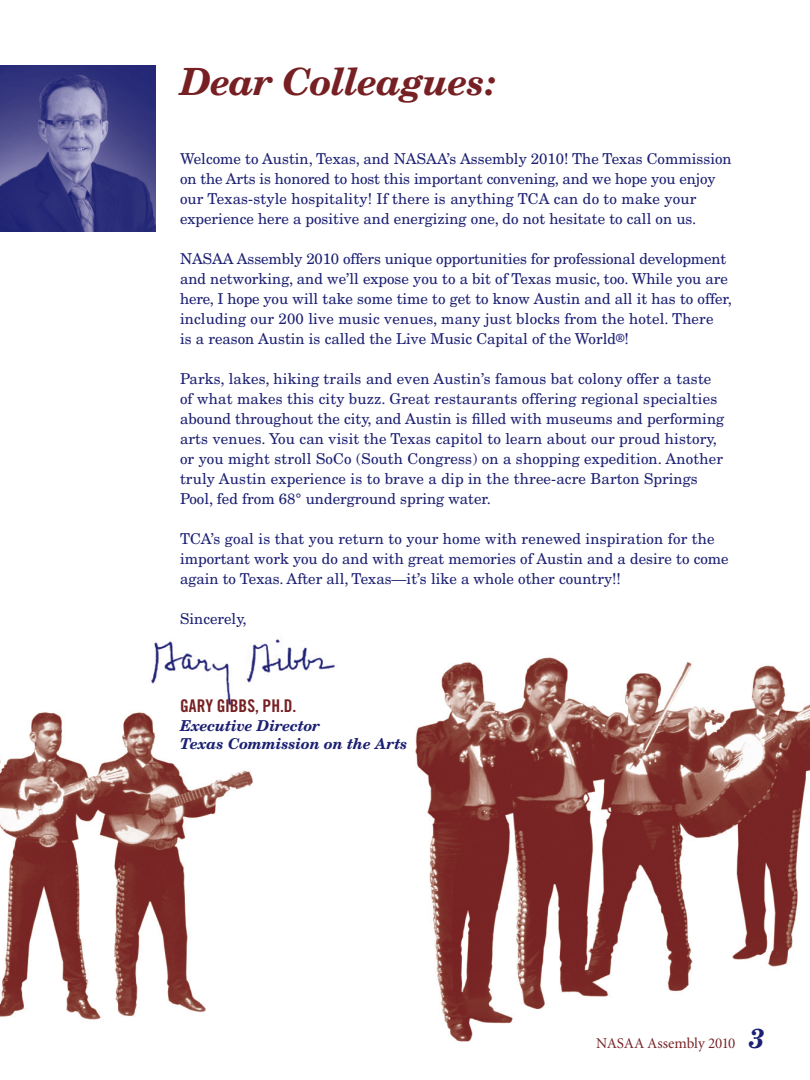
<style>
.page{position:relative;width:810px;height:1080px;background:#fff}
.page>*{position:absolute;margin:0;border:0;box-sizing:border-box;transform-origin:0 0}
.Basic_Body{font:italic 700 37.5px "New Century Schlbk";letter-spacing:-.025em;color:#762023}
.Basic_Body-2{font:17.5px "Trade Gothic Bold Cond Twenty";letter-spacing:-.005em;color:#762023}
.t1{font:15px/20px "New Century Schlbk";color:#1c2072}
.Basic_Body-3{font:italic 700 15px/18.8px "New Century Schlbk";letter-spacing:-.01em;color:#1c2072}
.Basic_Body-4{font:15px "Minion";letter-spacing:-.005em;color:#762023}
.s1{font-family:"New Century Schlbk";font-weight:700;font-style:italic;font-size:27.5px;color:#1c2072}
</style>
<div class="page">
<img style="left:0;top:712px;width:253px;height:308px">
<img style="left:0;top:65px;width:155px;height:166px">
<img style="left:151px;top:639px;width:184px;height:67px">
<img style="left:415px;top:657px;width:395px;height:385px">
<p class="Basic_Body" style="left:180px;top:58px;width:318px">Dear Colleagues:</p>
<p class="t1" style="left:180px;top:149px;width:553px">Welcome to Austin, Texas, and NASAA’s Assembly 2010! The Texas Commission on the Arts is honored to host this important convening, and we hope you enjoy our Texas-style hospitality! If there is anything TCA can do to make your experience here a positive and energizing one, do not hesitate to call on us.</p>
<p class="t1" style="left:180px;top:249px;width:553px">NASAA Assembly 2010 offers unique opportunities for professional development and networking, and we’ll expose you to a bit of Texas music, too. While you are here, I hope you will take some time to get to know Austin and all it has to offer, including our 200 live music venues, many just blocks from the hotel. There<br>is a reason Austin is called the Live Music Capital of the World<sup>®</sup>!</p>
<p class="t1" style="left:180px;top:369px;width:546px">Parks, lakes, hiking trails and even Austin’s famous bat colony offer a taste of what makes this city buzz. Great restaurants offering regional specialties abound throughout the city, and Austin is filled with museums and performing arts venues. You can visit the Texas capitol to learn about our proud history, or you might stroll SoCo (South Congress) on a shopping expedition. Another truly Austin experience is to brave a dip in the three-acre Barton Springs Pool, fed from 68° underground spring water.</p>
<p class="t1" style="left:180px;top:529px;width:550px">TCA’s goal is that you return to your home with renewed inspiration for the important work you do and with great memories of Austin and a desire to come again to Texas. After all, Texas—it’s like a whole other country!!</p>
<p class="t1" style="left:180px;top:609px;width:68px">Sincerely,</p>
<p class="Basic_Body-2" style="left:180px;top:695px;width:118px">GARY GIBBS, PH.D.</p>
<p class="Basic_Body-3" style="left:180px;top:716px;width:229px">Executive Director<br>Texas Commission on the Arts</p>
<p class="Basic_Body-4" style="left:596px;top:1035px;width:170px">NASAA Assembly 2010 <span class="s1">3</span></p>
</div>
